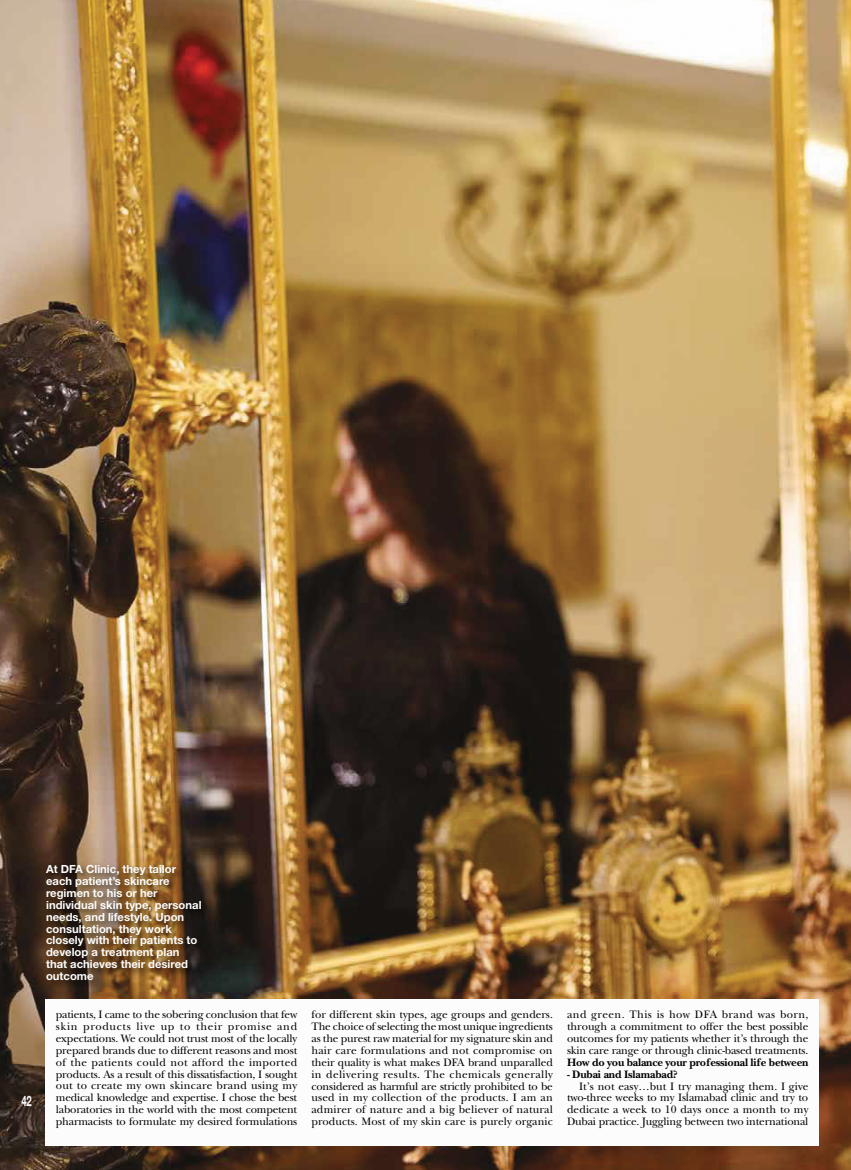
<style>
.page{position:relative;width:851px;height:1170px;background:#fff}
.page>*{position:absolute;margin:0;border:0;box-sizing:border-box;transform-origin:0 0}
.t1{font:700 14.38px "Helvetica Neue LT Std";color:#fcfcfc;scale:.66 1}
.t2{font:11.25px/11.9px "New Baskerville Std";letter-spacing:-.015em;color:#000;text-align:justify}
.t3{font:700 11.25px/11.9px "Helvetica Neue LT Std";color:#fcfcfc}
.t4{font:700 11.25px "New Baskerville Std";letter-spacing:-.015em;color:#000}
</style>
<div class="page">
<img style="left:0;top:0;width:850px;height:1169px">
<div style="left:45px;top:999px;width:774px;height:146px;background:#fcfcfc"></div>
<div style="left:44px;top:861px;width:167px;height:129px;background:#000;opacity:.75"></div>
<p class="t1" style="left:21px;top:1091px;width:17px">42</p>
<p class="t3" style="left:46px;top:862px;width:157px">At DFA Clinic, they tailor each patient’s skincare regimen to his or her individual skin type, personal needs, and lifestyle. Upon consultation, they work closely with their patients to develop a treatment plan that achieves their desired outcome</p>
<p class="t2" style="left:56px;top:1008px;width:243px">patients, I came to the sobering conclusion that few skin products live up to their promise and expectations. We could not trust most of the locally prepared brands due to different reasons and most of the patients could not afford the imported products. As a result of this dissatisfaction, I sought out to create my own skincare brand using my medical knowledge and expertise. I chose the best laboratories in the world with the most competent pharmacists to formulate my desired formulations</p>
<p class="t2" style="left:311px;top:1008px;width:243px">for different skin types, age groups and genders.<br>The choice of selecting the most unique ingredients as the purest raw material for my signature skin and hair care formulations and not compromise on their quality is what makes DFA brand unparalled in delivering results. The chemicals generally considered as harmful are strictly prohibited to be used in my collection of the products. I am an admirer of nature and a big believer of natural products. Most of my skin care is purely organic</p>
<p class="t2" style="left:567px;top:1008px;width:243px">and green. This is how DFA brand was born, through a commitment to offer the best possible outcomes for my patients whether it’s through the skin care range or through clinic-based treatments.</p>
<p class="t4" style="left:567px;top:1055px;width:243px">How do you balance your professional life between</p>
<p class="t4" style="left:567px;top:1067px;width:112px">- Dubai and Islamabad?</p>
<p class="t2" style="left:567px;top:1079px;width:243px;text-indent:12px">It’s not easy…but I try managing them. I give two-three weeks to my Islamabad clinic and try to dedicate a week to 10 days once a month to my Dubai practice. Juggling between two international</p>
</div>
